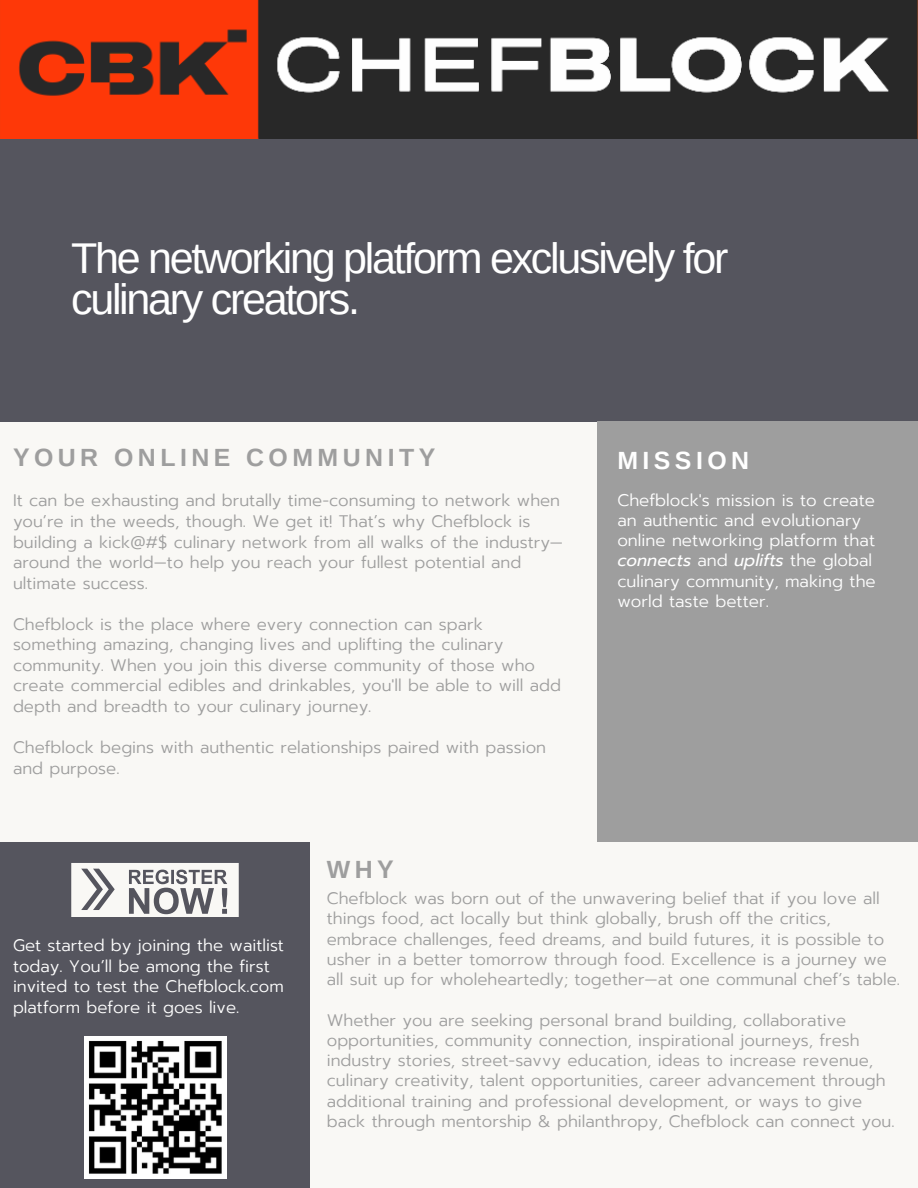
<style>
.page{position:relative;width:918px;height:1188px;background:#f9f8f5}
.page>*{position:absolute;margin:0;border:0;box-sizing:border-box;transform-origin:0 0}
.t1{font:43.05px/41.7px "Arimo";letter-spacing:-.055em;color:#fff}
.t2{font:700 24.9px "Arimo";letter-spacing:.18em;color:#9e9e9e}
.t3{font:700 24.9px "Arimo";letter-spacing:.18em;color:#fff}
.t4{font:300 16.8px/20.2px "Prompt";color:#fff}
.t5{font:300 16.65px/20.5px "Prompt";color:#9e9e9e}
.t6{font:300 16.65px/20.5px "Prompt";color:#fff}
.s1{font-weight:400;font-style:italic}
</style>
<div class="page">
<div style="left:0;top:138px;width:918px;height:283px;background:#55555e"></div>
<div style="left:597px;top:421px;width:321px;height:421px;background:#9e9e9e"></div>
<div style="left:0;top:842px;width:310px;height:346px;background:#55555e"></div>
<svg style="left:71px;top:863px;width:168px;height:54px"></svg>
<img style="left:84px;top:1036px;width:142px;height:142px">
<img style="left:0;top:0;width:918px;height:138px">
<p class="t1" style="left:71px;top:237px;width:659px">The networking platform exclusively for culinary creators.</p>
<p class="t2" style="left:13px;top:444px;width:424px">YOUR ONLINE COMMUNITY</p>
<h2 class="t3" style="left:617px;top:447px;width:133px">MISSION</h2>
<p class="t4" style="left:617px;top:490px;width:260px">Chefblock's mission is to create an authentic and evolutionary online networking platform that <span class="s1">connects</span> and <span class="s1">uplifts</span> the global culinary community, making the world taste better.</p>
<h2 class="t5" style="left:13px;top:491px;width:552px">It can be exhausting and brutally time-consuming to network when you’re in the weeds, though. We get it! That’s why Chefblock is building a kick@#$ culinary network from all walks of the industry— around the world—to help you reach your fullest potential and ultimate success.</h2>
<p class="t5" style="left:13px;top:614px;width:549px">Chefblock is the place where every connection can spark something amazing, changing lives and uplifting the culinary community. When you join this diverse community of those who create commercial edibles and drinkables, you'll be able to will add depth and breadth to your culinary journey.</p>
<p class="t5" style="left:13px;top:737px;width:535px">Chefblock begins with authentic relationships paired with passion and purpose.</p>
<p class="t6" style="left:13px;top:935px;width:273px">Get started by joining the waitlist today. You’ll be among the first invited to test the Chefblock.com platform before it goes live.</p>
<p class="t2" style="left:327px;top:855px;width:68px">WHY</p>
<p class="t5" style="left:327px;top:888px;width:575px">Chefblock was born out of the unwavering belief that if you love all things food, act locally but think globally, brush off the critics, embrace challenges, feed dreams, and build futures, it is possible to usher in a better tomorrow through food. Excellence is a journey we all suit up for wholeheartedly; together—at one communal chef’s table.</p>
<h2 class="t5" style="left:327px;top:1010px;width:569px">Whether you are seeking personal brand building, collaborative opportunities, community connection, inspirational journeys, fresh industry stories, street-savvy education, ideas to increase revenue, culinary creativity, talent opportunities, career advancement through additional training and professional development, or ways to give back through mentorship &amp; philanthropy, Chefblock can connect you.</h2>
</div>
